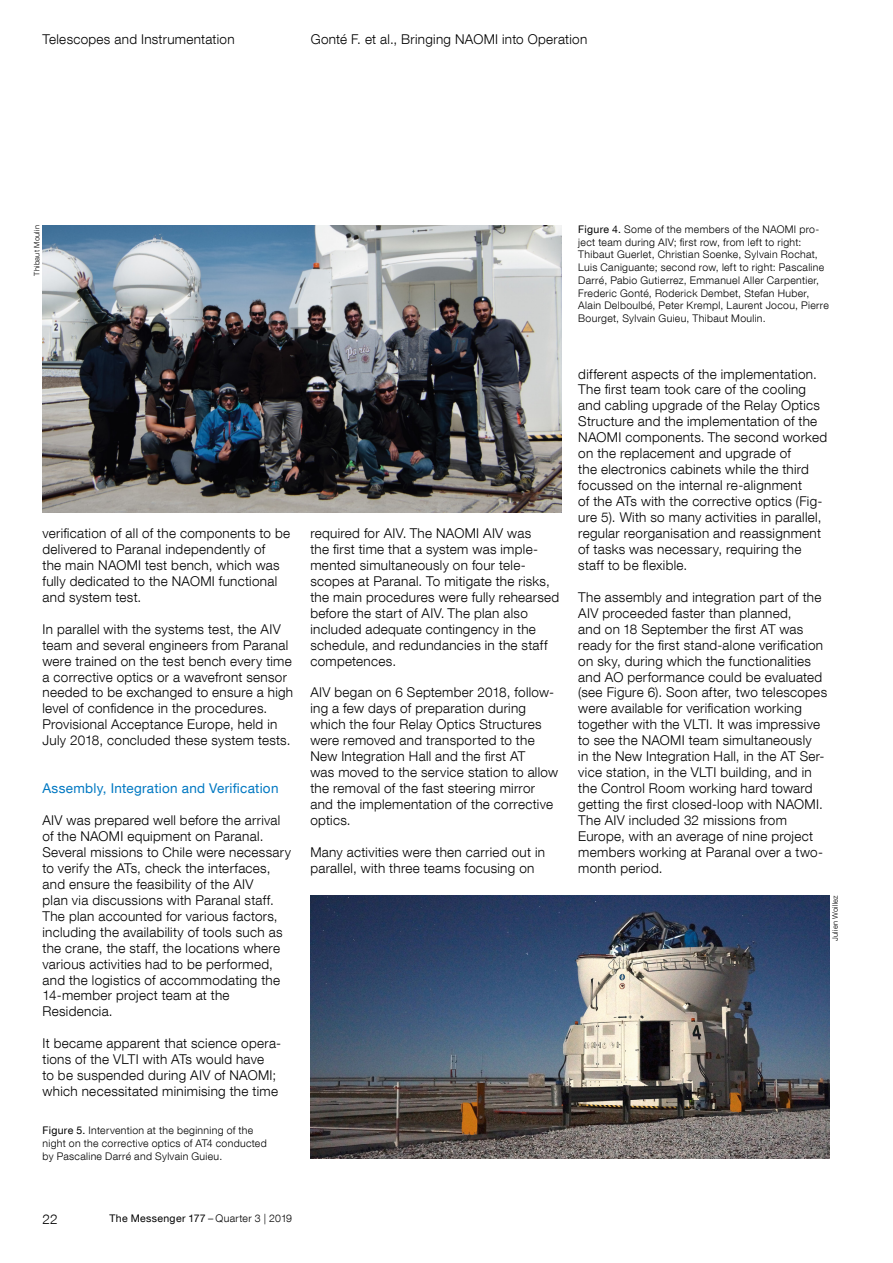
<style>
.page{position:relative;width:893px;height:1263px;background:#fff}
.page>*{position:absolute;margin:0;border:0;box-sizing:border-box;transform-origin:0 0}
._45_9pt{font:300 13.5px/15.9px "Helvetica Neue LT Com";letter-spacing:.02em;color:#000}
._55_9pt_blue{font:13.5px "Helvetica Neue LT Com";letter-spacing:.02em;color:#0078c2}
._45_7pt_ZA_3_mm{font:300 10.5px/12.8px "Helvetica Neue LT Com";letter-spacing:.03em;color:#000}
.t1{font:10.5px "Helvetica Neue LT Com";letter-spacing:.03em;color:#000}
.Photo_credits{font:300 7.5px "Helvetica Neue LT Com";letter-spacing:.035em;color:#000}
.s1{font-weight:400}
.s2{font-weight:300}
</style>
<div class="page">
<img style="left:43px;top:225px;width:518px;height:287px">
<img style="left:310px;top:895px;width:519px;height:264px">
<p class="_45_9pt" style="left:43px;top:31px;width:194px">Telescopes and Instrumentation</p>
<p class="_45_9pt" style="left:311px;top:31px;width:278px">Gonté F. et al., Bringing NAOMI into Operation</p>
<p class="Photo_credits" style="left:32px;top:276px;width:52px;rotate:-90deg">Thibaut Moulin</p>
<p class="_45_9pt" style="left:43px;top:525px;width:249px">verification of all of the components to be delivered to Paranal independently of<br>the main NAOMI test bench, which was fully dedicated to the NAOMI functional and system test.</p>
<p class="_45_9pt" style="left:43px;top:621px;width:252px">In parallel with the systems test, the AIV team and several engineers from Paranal were trained on the test bench every time a corrective optics or a wavefront sensor needed to be exchanged to ensure a high level of confidence in the procedures.<br>Provisional Acceptance Europe, held in July 2018, concluded these system tests.</p>
<p class="_55_9pt_blue" style="left:43px;top:780px;width:237px">Assembly, Integration and Verification</p>
<p class="_45_9pt" style="left:43px;top:812px;width:250px">AIV was prepared well before the arrival of the NAOMI equipment on Paranal.<br>Several missions to Chile were necessary to verify the ATs, check the interfaces, and ensure the feasibility of the AIV<br>plan via discussions with Paranal staff.<br>The plan accounted for various factors, including the availability of tools such as the crane, the staff, the locations where various activities had to be performed, and the logistics of accommodating the 14-member project team at the Residencia.</p>
<p class="_45_9pt" style="left:43px;top:1035px;width:240px">It became apparent that science opera&shy;tions of the VLTI with ATs would have<br>to be suspended during AIV of NAOMI; which necessitated minimising the time</p>
<p class="_45_7pt_ZA_3_mm" style="left:43px;top:1124px;width:226px"><span class="s1">Figure 5.</span> Intervention at the beginning of the night on the corrective optics of AT4 conducted by Pascaline Darré and Sylvain Guieu.</p>
<p class="_45_9pt" style="left:310px;top:525px;width:250px">required for AIV. The NAOMI AIV was<br>the first time that a system was imple&shy;mented simultaneously on four tele&shy;scopes at Paranal. To mitigate the risks, the main procedures were fully rehearsed before the start of AIV. The plan also included adequate contingency in the schedule, and redundancies in the staff competences.</p>
<p class="_45_9pt" style="left:310px;top:684px;width:249px">AIV began on 6 September 2018, follow&shy;ing a few days of preparation during which the four Relay Optics Structures were removed and transported to the New Integration Hall and the first AT<br>was moved to the service station to allow the removal of the fast steering mirror and the implementation of the corrective optics.</p>
<p class="_45_9pt" style="left:310px;top:844px;width:236px">Many activities were then carried out in parallel, with three teams focusing on</p>
<p class="_45_7pt_ZA_3_mm" style="left:578px;top:223px;width:252px"><span class="s1">Figure 4.</span> Some of the members of the NAOMI pro&shy;ject team during AIV; first row, from left to right:<br>Thibaut Guerlet, Christian Soenke, Sylvain Rochat, Luis Caniguante; second row, left to right: Pascaline Darré, Pabio Gutierrez, Emmanuel Aller Carpentier, Frederic Gonté, Roderick Dembet, Stefan Huber, Alain Delboulbé, Peter Krempl, Laurent Jocou, Pierre Bourget, Sylvain Guieu, Thibaut Moulin.</p>
<p class="_45_9pt" style="left:578px;top:365px;width:250px">different aspects of the implementation.<br>The first team took care of the cooling and cabling upgrade of the Relay Optics Structure and the implementation of the NAOMI components. The second worked on the replacement and upgrade of<br>the electronics cabinets while the third focussed on the internal re-alignment<br>of the ATs with the corrective optics (Fig&shy;ure 5). With so many activities in parallel, regular reorganisation and reassignment of tasks was necessary, requiring the staff to be flexible.</p>
<p class="_45_9pt" style="left:578px;top:589px;width:250px">The assembly and integration part of the AIV proceeded faster than planned,<br>and on 18 September the first AT was ready for the first stand-alone verification on sky, during which the functionalities and AO performance could be evaluated (see Figure 6). Soon after, two telescopes were available for verification working together with the VLTI. It was impressive to see the NAOMI team simultaneously<br>in the New Integration Hall, in the AT Ser&shy;vice station, in the VLTI building, and in the Control Room working hard toward getting the first closed-loop with NAOMI.<br>The AIV included 32 missions from Europe, with an average of nine project members working at Paranal over a two&shy;month period.</p>
<p class="Photo_credits" style="left:830px;top:941px;width:47px;rotate:-90deg">Julien Woillez</p>
<p class="_45_9pt" style="left:43px;top:1211px;width:17px">22</p>
<p class="t1" style="left:109px;top:1211px;width:184px">The Messenger 177 <span class="s2">– Quarter 3 | 2019</span></p>
</div>
